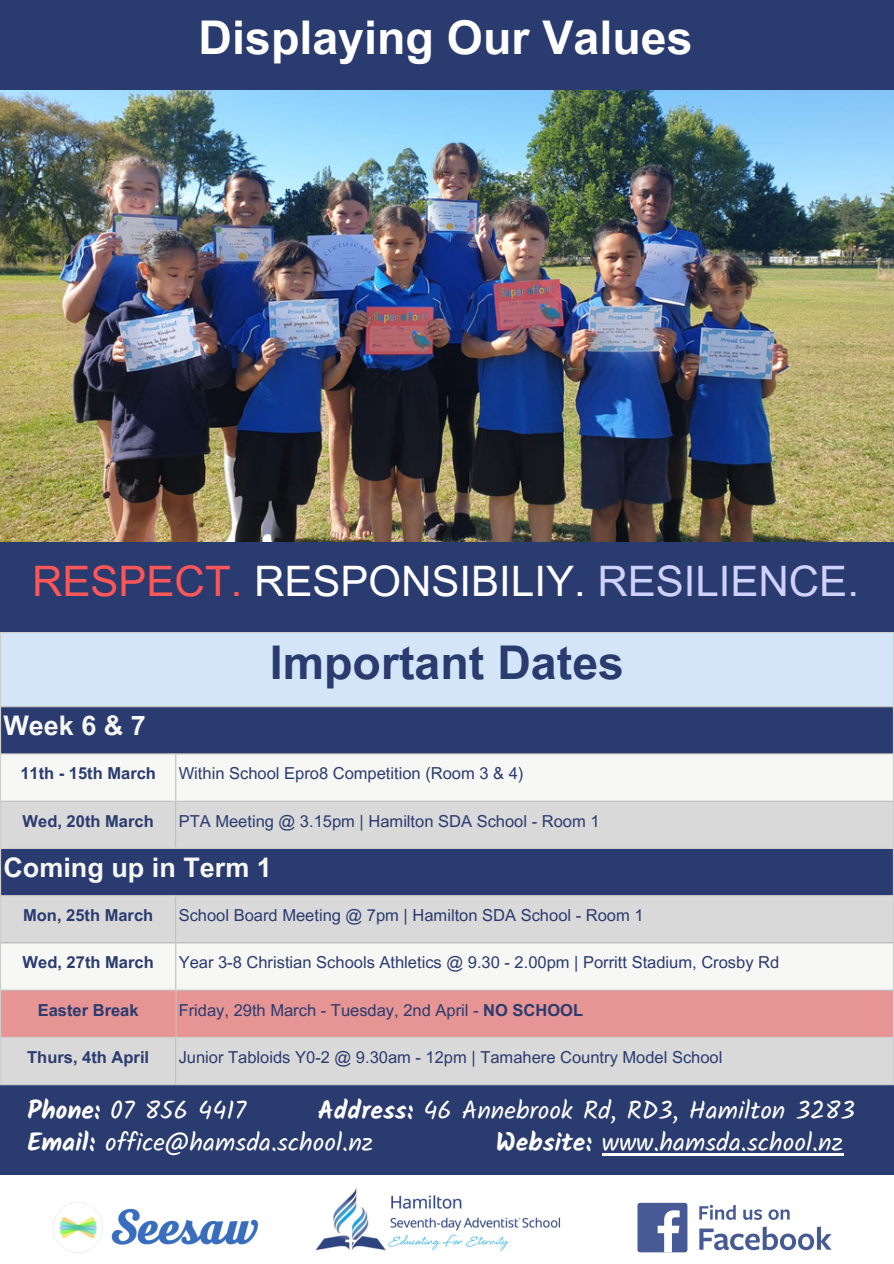
<style>
.page{position:relative;width:894px;height:1264px;background:#fff}
.page>*{position:absolute;margin:0;border:0;box-sizing:border-box;transform-origin:0 0}
.t1{font:700 46.5px "Arial MT Pro";color:#fff}
.t2{font:700 46.5px "Arial MT Pro";color:#2a3b6f}
.t3{font:42px "Arial MT Pro";color:#fff}
.t4{font:700 27px "Arial MT Pro";color:#f7f7f6}
.t5{font:25.5px/32.7px "Kalam";color:#fff}
.t6{font:16.5px "Arial MT Pro";color:#2a3b6f}
.t7{font:700 16.5px "Arial MT Pro";color:#2a3b6f}
.s1{color:#ff5757}
.s2{color:#d0d1ff}
.s3{font-weight:700}
</style>
<div class="page">
<div style="left:0;top:0;width:893px;height:89px;background:#2a3b6f"></div>
<div style="left:0;top:542px;width:893px;height:90px;background:#2a3b6f"></div>
<img style="left:315px;top:1187px;width:246px;height:64px">
<div style="left:0;top:1085px;width:893px;height:89px;background:#2a3b6f"></div>
<img style="left:54px;top:1202px;width:204px;height:50px">
<svg style="left:699px;top:1204px;width:90px;height:15px"></svg>
<svg style="left:699px;top:1226px;width:132px;height:24px"></svg>
<svg style="left:637px;top:1202px;width:50px;height:50px"></svg>
<div style="left:0;top:632px;width:893px;height:75px;background:#d3e5f6"></div>
<div style="left:1px;top:707px;width:891px;height:46px;background:#2a3b6f"></div>
<div style="left:1px;top:754px;width:891px;height:46px;background:#f7f7f6"></div>
<svg style="left:1px;top:801px;width:891px;height:283px;fill:#d9d9d9"></svg>
<div style="left:1px;top:990px;width:891px;height:46px;background:#e69494"></div>
<hr style="left:0;top:633px;width:1px;height:451px;background:#cececd">
<hr style="left:175px;top:754px;width:1px;height:93px;background:#cececd">
<hr style="left:175px;top:896px;width:1px;height:188px;background:#cececd">
<hr style="left:892px;top:633px;width:1px;height:451px;background:#cececd">
<hr style="left:0;top:632px;width:893px;height:1px;background:#cececd">
<hr style="left:0;top:706px;width:893px;height:1px;background:#cececd">
<hr style="left:0;top:753px;width:893px;height:1px;background:#cececd">
<hr style="left:0;top:800px;width:893px;height:1px;background:#cececd">
<hr style="left:0;top:847px;width:893px;height:2px;background:#cececd">
<hr style="left:0;top:895px;width:893px;height:1px;background:#cececd">
<hr style="left:0;top:942px;width:893px;height:1px;background:#cececd">
<hr style="left:0;top:989px;width:893px;height:1px;background:#cececd">
<hr style="left:0;top:1036px;width:893px;height:2px;background:#cececd">
<hr style="left:0;top:1084px;width:893px;height:1px;background:#cececd">
<img style="left:0;top:91px;width:893px;height:451px">
<hr style="left:601px;top:1153px;width:241px;height:2px;background:#fff">
<h1 class="t1" style="left:198px;top:20px;width:495px">Displaying Our Values</h1>
<h2 class="t3" style="left:32px;top:565px;width:828px"><span class="s1">RESPECT.</span> RESPONSIBILIY. <span class="s2">RESILIENCE.</span></h2>
<h1 class="t2" style="left:270px;top:645px;width:355px">Important Dates</h1>
<h3 class="t4" style="left:3px;top:715px;width:144px">Week 6 &amp; 7</h3>
<p class="t7" style="left:20px;top:767px;width:137px">11th - 15th March</p>
<p class="t6" style="left:179px;top:767px;width:346px">Within School Epro8 Competition (Room 3 &amp; 4)</p>
<p class="t7" style="left:23px;top:814px;width:133px">Wed, 20th March</p>
<p class="t6" style="left:179px;top:814px;width:422px">PTA Meeting @ 3.15pm | Hamilton SDA School - Room 1</p>
<h3 class="t4" style="left:3px;top:857px;width:270px">Coming up in Term 1</h3>
<p class="t7" style="left:23px;top:909px;width:132px">Mon, 25th March</p>
<p class="t6" style="left:179px;top:909px;width:466px">School Board Meeting @ 7pm | Hamilton SDA School - Room 1</p>
<p class="t7" style="left:23px;top:956px;width:133px">Wed, 27th March</p>
<p class="t6" style="left:179px;top:956px;width:602px">Year 3-8 Christian Schools Athletics @ 9.30 - 2.00pm | Porritt Stadium, Crosby Rd</p>
<p class="t7" style="left:38px;top:1003px;width:102px">Easter Break</p>
<p class="t6" style="left:179px;top:1003px;width:406px">Friday, 29th March - Tuesday, 2nd April - <span class="s3">NO SCHOOL</span></p>
<p class="t7" style="left:27px;top:1050px;width:123px">Thurs, 4th April</p>
<p class="t6" style="left:179px;top:1050px;width:545px">Junior Tabloids Y0-2 @ 9.30am - 12pm | Tamahere Country Model School</p>
<h3 class="t5" style="left:27px;top:1093px;width:220px"><span class="s3">Phone:</span> 07 856 4417</h3>
<h3 class="t5" style="left:27px;top:1093px;width:828px;text-indent:290px"><span class="s3">Address:</span> 46 Annebrook Rd, RD3, Hamilton 3283<br><span class="s3">Email:</span> office@hamsda.school.nz</h3>
<h3 class="t5" style="left:496px;top:1126px;width:348px"><span class="s3">Website:</span> www.hamsda.school.nz</h3>
</div>
